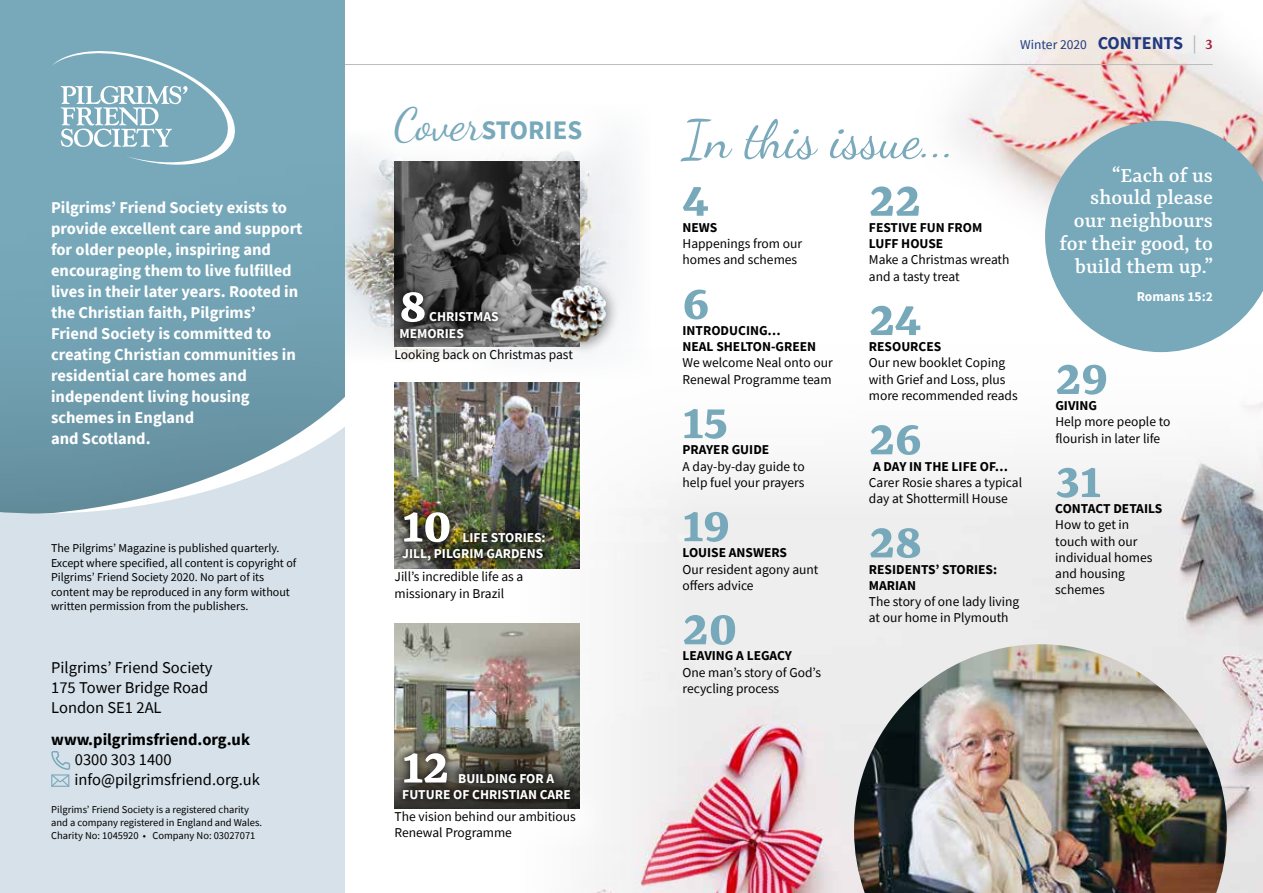
<style>
.page{position:relative;width:1263px;height:893px;background:#fff}
.page>*{position:absolute;margin:0;border:0;box-sizing:border-box;transform-origin:0 0}
.t1{font:700 57px "Yrsa";color:#77a9bb}
.t2{font:700 57px "Yrsa";color:#fff}
.t3{font:53.25px "Dancing Script";color:#79a9bb}
.t4{font:700 26.7px "Source Sans Pro";color:#77a9bb}
.t5{font:500 22.95px/23px "Yrsa";color:#fff;text-align:right}
.t6{font:700 16.5px/21px "Source Sans Pro";color:#fff}
.t7{font:16.5px/19.8px "Source Sans Pro";color:#000}
.t8{font:700 16.5px "Source Sans Pro";color:#000}
.t9{font:13.5px/16.2px "Source Sans Pro";color:#000}
.t10{font:700 13.5px/16.2px "Source Sans Pro";color:#000}
.t11{font:700 13.5px/16.2px "Source Sans Pro";color:#fff}
.t12{font:13.5px "Source Sans Pro";color:#213a7f}
.t13{font:12px/14.4px "Source Sans Pro";color:#000}
.t14{font:10.5px/12.6px "Source Sans Pro";color:#000}
.s1{font-family:"Dancing Script";font-weight:400;font-size:45px;color:#79a9bb}
.s2{font-weight:700;font-size:18px}
.s3{font-size:18px;color:#b3b2b2}
.s4{font-family:"Yrsa";font-weight:500;font-size:18px;color:#a01d3b}
</style>
<div class="page">
<img style="left:344px;top:131px;width:124px;height:231px">
<img style="left:472px;top:190px;width:158px;height:166px">
<img style="left:955px;top:0;width:308px;height:209px">
<img style="left:515px;top:311px;width:748px;height:582px">
<div style="left:347px;top:60px;width:282px;height:130px;background:#fff"></div>
<div style="left:356px;top:771px;width:259px;height:108px;background:#fff"></div>
<img style="left:394px;top:383px;width:186px;height:185px">
<div style="left:394px;top:503px;width:159px;height:66px;background:#000;opacity:.75"></div>
<img style="left:394px;top:162px;width:186px;height:185px">
<div style="left:391px;top:283px;width:116px;height:64px;background:#000;opacity:.75"></div>
<svg style="left:1045px;top:121px;width:218px;height:231px;background:#8eb4c2"></svg>
<img style="left:394px;top:623px;width:186px;height:114px">
<svg style="left:394px;top:737px;width:186px;height:71px"></svg>
<div style="left:394px;top:744px;width:185px;height:64px;background:#000;opacity:.75"></div>
<hr style="left:52px;top:64px;width:1161px;height:1px;background:#bcbcbc">
<div style="left:542px;top:276px;width:78px;height:79px;background:#000;opacity:.44"></div>
<img style="left:525px;top:278px;width:81px;height:66px">
<div style="left:0;top:0;width:344px;height:893px;background:#77a9bb"></div>
<svg style="left:0;top:324px;width:344px;height:569px;background:#b9cdd7"></svg>
<svg style="left:50px;top:751px;width:20px;height:37px"></svg>
<svg style="left:52px;top:51px;width:183px;height:114px"></svg>
<img style="left:854px;top:644px;width:373px;height:249px">
<p class="t6" style="left:51px;top:197px;width:253px">Pilgrims’ Friend Society exists to provide excellent care and support for older people, inspiring and encouraging them to live fulfilled lives in their later years. Rooted in the Christian faith, Pilgrims’<br>Friend Society is committed to creating Christian communities in residential care homes and independent living housing schemes in England<br>and Scotland.</p>
<p class="t13" style="left:51px;top:541px;width:247px">The Pilgrims’ Magazine is published quarterly.<br>Except where specified, all content is copyright of Pilgrims’ Friend Society 2020. No part of its content may be reproduced in any form without written permission from the publishers.</p>
<p class="t7" style="left:51px;top:657px;width:163px">Pilgrims’ Friend Society<br>175 Tower Bridge Road<br>London SE1 2AL</p>
<p class="t8" style="left:51px;top:728px;width:200px">www.pilgrimsfriend.org.uk</p>
<p class="t7" style="left:74px;top:749px;width:187px">0300 303 1400 info@pilgrimsfriend.org.uk</p>
<p class="t14" style="left:51px;top:804px;width:212px">Pilgrims’ Friend Society is a registered charity and a company registered in England and Wales.<br>Charity No: 1045920 • Company No: 03027071</p>
<h3 class="t4" style="left:394px;top:112px;width:190px"><span class="s1">Cover</span>STORIES</h3>
<h1 class="t2" style="left:399px;top:273px;width:29px">8</h1>
<p class="t11" style="left:399px;top:309px;width:101px;text-indent:30px">CHRISTMAS<br>MEMORIES</p>
<p class="t9" style="left:394px;top:346px;width:180px">Looking back on Christmas past</p>
<h1 class="t2" style="left:402px;top:493px;width:51px">10</h1>
<p class="t11" style="left:402px;top:529px;width:145px;text-align:right">LIFE STORIES:<br>JILL, PILGRIM GARDENS</p>
<p class="t9" style="left:394px;top:569px;width:130px">Jill’s incredible life as a missionary in Brazil</p>
<h1 class="t2" style="left:402px;top:734px;width:48px">12</h1>
<p class="t11" style="left:402px;top:770px;width:170px;text-indent:56px">BUILDING FOR A<br>FUTURE OF CHRISTIAN CARE</p>
<p class="t9" style="left:394px;top:808px;width:183px">The vision behind our ambitious<br>Renewal Programme</p>
<h2 class="t3" style="left:682px;top:108px;width:274px">In this issue...</h2>
<p class="t12" style="left:1020px;top:36px;width:194px">Winter 2020 <span class="s2">CONTENTS</span> <span class="s3">|</span> <span class="s4">3</span></p>
<h1 class="t1" style="left:682px;top:167px;width:28px">4</h1>
<p class="t10" style="left:682px;top:219px;width:36px">NEWS</p>
<p class="t9" style="left:682px;top:235px;width:121px">Happenings from our homes and schemes</p>
<h1 class="t1" style="left:682px;top:270px;width:28px">6</h1>
<p class="t10" style="left:682px;top:322px;width:135px">INTRODUCING…<br>NEAL SHELTON-GREEN</p>
<p class="t9" style="left:682px;top:355px;width:152px">We welcome Neal onto our<br>Renewal Programme team</p>
<h1 class="t1" style="left:682px;top:389px;width:47px">15</h1>
<p class="t10" style="left:682px;top:441px;width:88px">PRAYER GUIDE</p>
<p class="t9" style="left:682px;top:458px;width:124px">A day-by-day guide to help fuel your prayers</p>
<h1 class="t1" style="left:682px;top:492px;width:49px">19</h1>
<p class="t10" style="left:682px;top:545px;width:106px">LOUISE ANSWERS</p>
<p class="t9" style="left:682px;top:561px;width:137px">Our resident agony aunt offers advice</p>
<h1 class="t1" style="left:682px;top:595px;width:56px">20</h1>
<p class="t10" style="left:682px;top:648px;width:111px">LEAVING A LEGACY</p>
<p class="t9" style="left:682px;top:664px;width:140px">One man’s story of God’s recycling process</p>
<h1 class="t1" style="left:869px;top:167px;width:53px">22</h1>
<p class="t10" style="left:869px;top:219px;width:115px">FESTIVE FUN FROM<br>LUFF HOUSE</p>
<p class="t9" style="left:869px;top:252px;width:142px">Make a Christmas wreath and a tasty treat</p>
<h1 class="t1" style="left:869px;top:286px;width:54px">24</h1>
<p class="t10" style="left:869px;top:338px;width:74px">RESOURCES</p>
<p class="t9" style="left:869px;top:355px;width:150px">Our new booklet Coping with Grief and Loss, plus more recommended reads</p>
<h1 class="t1" style="left:869px;top:406px;width:54px">26</h1>
<p class="t10" style="left:873px;top:458px;width:137px">A DAY IN THE LIFE OF…</p>
<p class="t9" style="left:869px;top:474px;width:155px">Carer Rosie shares a typical day at Shottermill House</p>
<h1 class="t1" style="left:869px;top:509px;width:55px">28</h1>
<p class="t10" style="left:869px;top:561px;width:130px">RESIDENTS’ STORIES:<br>MARIAN</p>
<p class="t9" style="left:869px;top:593px;width:152px">The story of one lady living at our home in Plymouth</p>
<h3 class="t5" style="left:1059px;top:163px;width:155px">“Each of us should please our neighbours for their good, to build them up.”</h3>
<p class="t11" style="left:1137px;top:288px;width:78px">Romans 15:2</p>
<h1 class="t1" style="left:1055px;top:345px;width:54px">29</h1>
<p class="t10" style="left:1055px;top:397px;width:43px">GIVING</p>
<p class="t9" style="left:1055px;top:414px;width:117px">Help more people to flourish in later life</p>
<h1 class="t1" style="left:1055px;top:448px;width:47px">31</h1>
<p class="t10" style="left:1055px;top:500px;width:108px">CONTACT DETAILS</p>
<p class="t9" style="left:1055px;top:517px;width:99px">How to get in touch with our individual homes and housing schemes</p>
</div>
